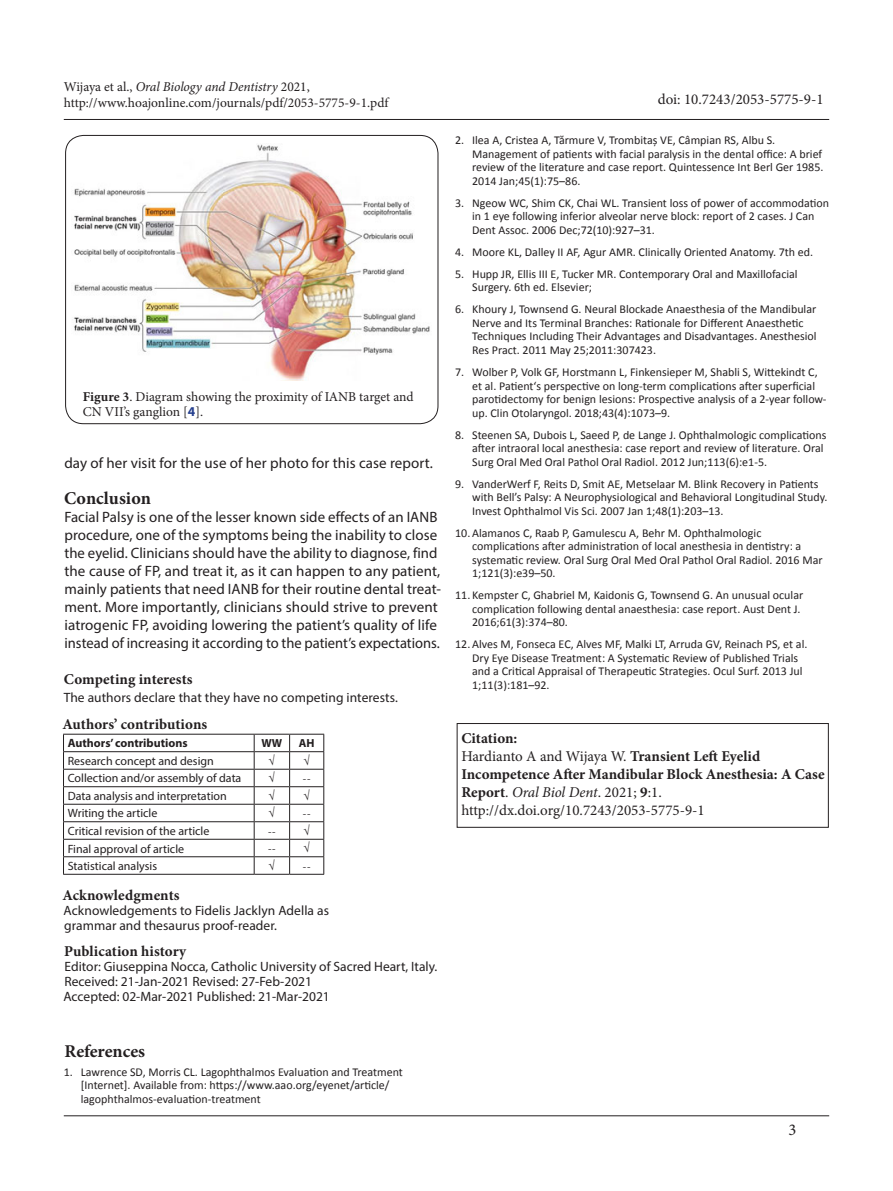
<style>
.page{position:relative;width:893px;height:1191px;background:#fff}
.page>*{position:absolute;margin:0;border:0;box-sizing:border-box;transform-origin:0 0}
.t1{font:700 18px "Minion Pro";color:#231f20}
.t2{font:16.5px "Minion Pro";color:#231f20}
.t3{font:15px/18px "Myriad Pro";letter-spacing:.005em;color:#231f20}
.t4{font:700 15px/18px "Minion Pro";color:#231f20}
.t5{font:15px "Minion Pro";color:#231f20}
.t6{font:13.5px/15px "Myriad Pro";color:#231f20}
.t7{font:13.5px/16.2px "Minion Pro";color:#231f20}
.t8{font:12px/13.5px "Calibri";color:#231f20}
.t9{font:12px "Myriad Pro";color:#231f20}
.t10{font:700 12px "Myriad Pro";color:#231f20}
.t11{font:11.7px "Minion Pro";color:#231f20}
.t12{font:700 11.7px "Myriad Pro";color:#231f20}
.s1{font-style:italic}
.s2{font-weight:700}
.s3{font-family:"Myriad Pro";font-weight:700;color:#253f8e}
.s4{font-weight:400}
.s5{font-weight:400;font-style:italic}
</style>
<div class="page">
<hr style="left:64px;top:119px;width:765px;height:1px;background:#231f20">
<hr style="left:64px;top:1115px;width:765px;height:1px;background:#231f20">
<img style="left:74px;top:144px;width:356px;height:237px">
<div style="left:65px;top:135px;width:373px;height:289px;border:1px solid #231f20;border-radius:18px"></div>
<hr style="left:63px;top:734px;width:191px;height:1px;background:#231f20">
<hr style="left:254px;top:734px;width:36px;height:1px;background:#231f20">
<hr style="left:290px;top:734px;width:34px;height:1px;background:#231f20">
<hr style="left:63px;top:751px;width:191px;height:1px;background:#231f20">
<hr style="left:254px;top:751px;width:36px;height:1px;background:#231f20">
<hr style="left:290px;top:751px;width:34px;height:1px;background:#231f20">
<hr style="left:63px;top:769px;width:191px;height:1px;background:#231f20">
<hr style="left:254px;top:769px;width:36px;height:1px;background:#231f20">
<hr style="left:290px;top:769px;width:34px;height:1px;background:#231f20">
<hr style="left:63px;top:786px;width:191px;height:1px;background:#231f20">
<hr style="left:254px;top:786px;width:36px;height:1px;background:#231f20">
<hr style="left:290px;top:786px;width:34px;height:1px;background:#231f20">
<hr style="left:63px;top:804px;width:191px;height:1px;background:#231f20">
<hr style="left:254px;top:804px;width:36px;height:1px;background:#231f20">
<hr style="left:290px;top:804px;width:34px;height:1px;background:#231f20">
<hr style="left:63px;top:821px;width:191px;height:1px;background:#231f20">
<hr style="left:254px;top:821px;width:36px;height:1px;background:#231f20">
<hr style="left:290px;top:821px;width:34px;height:1px;background:#231f20">
<hr style="left:63px;top:839px;width:191px;height:1px;background:#231f20">
<hr style="left:254px;top:839px;width:36px;height:1px;background:#231f20">
<hr style="left:290px;top:839px;width:34px;height:1px;background:#231f20">
<hr style="left:63px;top:856px;width:191px;height:1px;background:#231f20">
<svg style="left:63px;top:734px;width:1px;height:140px"></svg>
<hr style="left:254px;top:856px;width:36px;height:1px;background:#231f20">
<svg style="left:254px;top:734px;width:1px;height:140px"></svg>
<hr style="left:290px;top:856px;width:34px;height:1px;background:#231f20">
<svg style="left:289px;top:734px;width:1px;height:140px"></svg>
<svg style="left:323px;top:734px;width:1px;height:140px"></svg>
<hr style="left:63px;top:874px;width:191px;height:1px;background:#231f20">
<hr style="left:254px;top:874px;width:36px;height:1px;background:#231f20">
<hr style="left:290px;top:874px;width:34px;height:1px;background:#231f20">
<div style="left:457px;top:723px;width:372px;height:104px;border:1px solid #231f20"></div>
<p class="t7" style="left:64px;top:78px;width:326px">Wijaya et al., <span class="s1">Oral Biology and Dentistry</span> 2021, http://www.hoajonline.com/journals/pdf/2053-5775-9-1.pdf</p>
<p class="t7" style="left:83px;top:389px;width:332px;line-height:15px"><span class="s2">Figure 3</span>. Diagram showing the proximity of IANB target and<br>CN VII’s ganglion [<span class="s3">4</span>].</p>
<p class="t3" style="left:64px;top:454px;width:370px">day of her visit for the use of her photo for this case report.</p>
<h1 class="t1" style="left:64px;top:486px;width:88px">Conclusion</h1>
<p class="t3" style="left:64px;top:508px;width:378px">Facial Palsy is one of the lesser known side effects of an IANB procedure, one of the symptoms being the inability to close the eyelid. Clinicians should have the ability to diagnose, find the cause of FP, and treat it, as it can happen to any patient, mainly patients that need IANB for their routine dental treat&shy;ment. More importantly, clinicians should strive to prevent iatrogenic FP, avoiding lowering the patient’s quality of life instead of increasing it according to the patient’s expectations.</p>
<p class="t4" style="left:64px;top:670px;width:130px">Competing interests</p>
<p class="t6" style="left:64px;top:690px;width:336px">The authors declare that they have no competing interests.</p>
<p class="t4" style="left:62px;top:715px;width:146px">Authors’ contributions</p>
<p class="t10" style="left:68px;top:735px;width:121px">Authors’ contributions</p>
<p class="t12" style="left:261px;top:735px;width:22px">WW</p>
<p class="t12" style="left:299px;top:735px;width:17px">AH</p>
<p class="t9" style="left:68px;top:753px;width:148px">Research concept and design</p>
<p class="t11" style="left:269px;top:753px;width:8px">√</p>
<p class="t11" style="left:303px;top:753px;width:8px">√</p>
<p class="t9" style="left:68px;top:771px;width:175px">Collection and/or assembly of data</p>
<p class="t11" style="left:269px;top:770px;width:8px">√</p>
<p class="t11" style="left:303px;top:770px;width:10px">--</p>
<p class="t9" style="left:68px;top:788px;width:160px">Data analysis and interpretation</p>
<p class="t11" style="left:269px;top:788px;width:8px">√</p>
<p class="t11" style="left:303px;top:788px;width:8px">√</p>
<p class="t9" style="left:68px;top:806px;width:91px">Writing the article</p>
<p class="t11" style="left:269px;top:805px;width:8px">√</p>
<p class="t11" style="left:303px;top:805px;width:10px">--</p>
<p class="t9" style="left:68px;top:823px;width:143px">Critical revision of the article</p>
<p class="t11" style="left:268px;top:823px;width:10px">--</p>
<p class="t11" style="left:303px;top:823px;width:8px">√</p>
<p class="t9" style="left:68px;top:841px;width:118px">Final approval of article</p>
<p class="t11" style="left:268px;top:840px;width:10px">--</p>
<p class="t11" style="left:303px;top:840px;width:8px">√</p>
<p class="t9" style="left:68px;top:858px;width:91px">Statistical analysis</p>
<p class="t11" style="left:269px;top:858px;width:8px">√</p>
<p class="t11" style="left:303px;top:858px;width:10px">--</p>
<p class="t4" style="left:62px;top:886px;width:119px">Acknowledgments</p>
<p class="t6" style="left:64px;top:902px;width:267px">Acknowledgements to Fidelis Jacklyn Adella as grammar and thesaurus proof-reader.</p>
<p class="t4" style="left:64px;top:942px;width:124px">Publication history</p>
<p class="t6" style="left:64px;top:959px;width:375px">Editor: Giuseppina Nocca, Catholic University of Sacred Heart, Italy.<br>Received: 21-Jan-2021 Revised: 27-Feb-2021<br>Accepted: 02-Mar-2021 Published: 21-Mar-2021</p>
<p class="t5" style="left:658px;top:89px;width:167px">doi: 10.7243/2053-5775-9-1</p>
<p class="t8" style="left:472px;top:134px;width:353px;text-indent:-17px">2. Ilea A, Cristea A, Tărmure V, Trombitaș VE, Câmpian RS, Albu S.<br>Management of patients with facial paralysis in the dental office: A brief review of the literature and case report. Quintessence Int Berl Ger 1985.<br>2014 Jan;45(1):75–86.</p>
<p class="t8" style="left:472px;top:196px;width:358px;text-indent:-17px">3. Ngeow WC, Shim CK, Chai WL. Transient loss of power of accommodation in 1 eye following inferior alveolar nerve block: report of 2 cases. J Can<br>Dent Assoc. 2006 Dec;72(10):927–31.</p>
<p class="t8" style="left:455px;top:245px;width:359px">4. Moore KL, Dalley II AF, Agur AMR. Clinically Oriented Anatomy. 7th ed.</p>
<p class="t8" style="left:472px;top:267px;width:327px;text-indent:-17px">5. Hupp JR, Ellis III E, Tucker MR. Contemporary Oral and Maxillofacial<br>Surgery. 6th ed. Elsevier;</p>
<p class="t8" style="left:472px;top:303px;width:346px;text-indent:-17px">6. Khoury J, Townsend G. Neural Blockade Anaesthesia of the Mandibular Nerve and Its Terminal Branches: Rationale for Different Anaesthetic Techniques Including Their Advantages and Disadvantages. Anesthesiol Res Pract. 2011 May 25;2011:307423.</p>
<p class="t8" style="left:472px;top:365px;width:356px;text-indent:-17px">7. Wolber P, Volk GF, Horstmann L, Finkensieper M, Shabli S, Wittekindt C, et al. Patient‘s perspective on long-term complications after superficial parotidectomy for benign lesions: Prospective analysis of a 2-year follow&shy;up. Clin Otolaryngol. 2018;43(4):1073–9.</p>
<p class="t8" style="left:472px;top:428px;width:356px;text-indent:-17px">8. Steenen SA, Dubois L, Saeed P, de Lange J. Ophthalmologic complications after intraoral local anesthesia: case report and review of literature. Oral<br>Surg Oral Med Oral Pathol Oral Radiol. 2012 Jun;113(6):e1-5.</p>
<p class="t8" style="left:472px;top:477px;width:357px;text-indent:-17px">9. VanderWerf F, Reits D, Smit AE, Metselaar M. Blink Recovery in Patients with Bell’s Palsy: A Neurophysiological and Behavioral Longitudinal Study.<br>Invest Ophthalmol Vis Sci. 2007 Jan 1;48(1):203–13.</p>
<p class="t8" style="left:472px;top:526px;width:352px;text-indent:-17px">10. Alamanos C, Raab P, Gamulescu A, Behr M. Ophthalmologic complications after administration of local anesthesia in dentistry: a systematic review. Oral Surg Oral Med Oral Pathol Oral Radiol. 2016 Mar 1;121(3):e39–50.</p>
<p class="t8" style="left:472px;top:588px;width:333px;text-indent:-17px">11. Kempster C, Ghabriel M, Kaidonis G, Townsend G. An unusual ocular complication following dental anaesthesia: case report. Aust Dent J.<br>2016;61(3):374–80.</p>
<p class="t8" style="left:472px;top:637px;width:337px;text-indent:-17px">12. Alves M, Fonseca EC, Alves MF, Malki LT, Arruda GV, Reinach PS, et al.<br>Dry Eye Disease Treatment: A Systematic Review of Published Trials and a Critical Appraisal of Therapeutic Strategies. Ocul Surf. 2013 Jul 1;11(3):181–92.</p>
<p class="t4" style="left:461px;top:728px;width:365px">Citation:<br><span class="s4">Hardianto A and Wijaya W.</span> Transient Left Eyelid Incompetence After Mandibular Block Anesthesia: A Case Report<span class="s4">.</span> <span class="s5">Oral Biol Dent</span><span class="s4">. 2021;</span> 9<span class="s4">:1. http://dx.doi.org/10.7243/2053-5775-9-1</span></p>
<h1 class="t1" style="left:65px;top:1039px;width:82px">References</h1>
<p class="t8" style="left:81px;top:1065px;width:324px;text-indent:-17px">1. Lawrence SD, Morris CL. Lagophthalmos Evaluation and Treatment [Internet]. Available from: https://www.aao.org/eyenet/article/ lagophthalmos-evaluation-treatment</p>
<h2 class="t2" style="left:789px;top:1118px;width:9px">3</h2>
</div>
